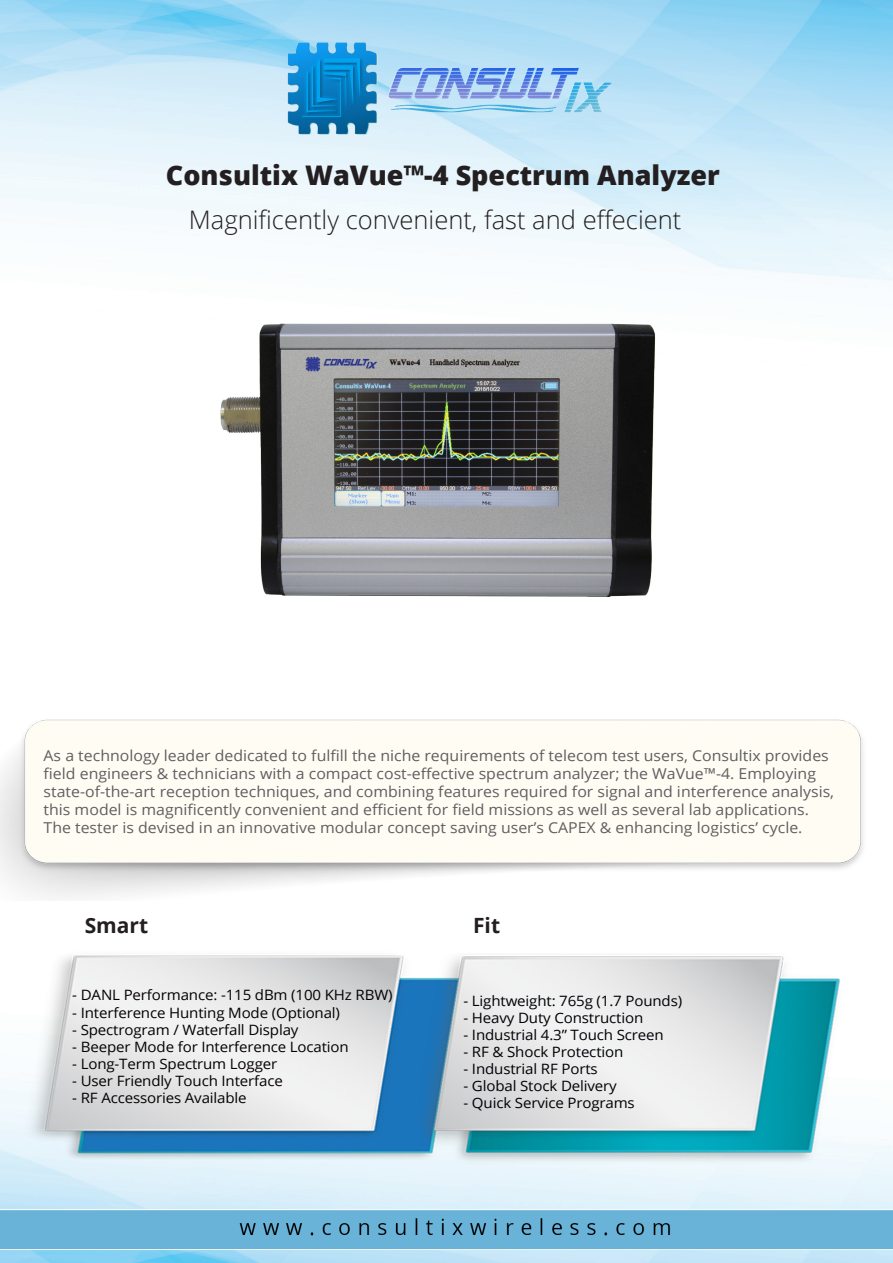
<style>
.page{position:relative;width:893px;height:1263px;background:#fff}
.page>*{position:absolute;margin:0;border:0;box-sizing:border-box;transform-origin:0 0}
.t1{font:800 27px "Open Sans";color:#231f20}
.t2{font:300 25.5px "Open Sans";color:#231f20}
.t3{font:700 21px "Open Sans";color:#231f20}
.t4{font:15px "Open Sans";color:#5f5f62;scale:1.06 1}
.t5{font:14.25px "Open Sans";letter-spacing:-.01em;color:#050103;scale:1.06 1}
.t6{font:14.25px "Open Sans";letter-spacing:-.01em;color:#000106;scale:1.06 1}
</style>
<div class="page">
<img style="left:0;top:0;width:893px;height:1263px">
<img style="left:278px;top:35px;width:341px;height:104px">
<img style="left:0;top:709px;width:893px;height:192px">
<img style="left:8px;top:941px;width:461px;height:269px">
<img style="left:419px;top:953px;width:440px;height:212px">
<img style="left:0;top:1210px;width:893px;height:39px">
<img style="left:150px;top:293px;width:560px;height:374px">
<p class="t1" style="left:166px;top:155px;width:555px">Consultix WaVue™-4 Spectrum Analyzer</p>
<p class="t2" style="left:189px;top:202px;width:494px">Magnificently convenient, fast and effecient</p>
<p class="t4" style="left:44px;top:745px;width:742px">As a technology leader dedicated to fulfill the niche requirements of telecom test users, Consultix provides</p>
<p class="t4" style="left:44px;top:763px;width:730px">field engineers &amp; technicians with a compact cost-effective spectrum analyzer; the WaVue™-4. Employing</p>
<p class="t4" style="left:44px;top:781px;width:747px">state-of-the-art reception techniques, and combining features required for signal and interference analysis,</p>
<p class="t4" style="left:44px;top:799px;width:724px">this model is magnificently convenient and efficient for field missions as well as several lab applications.</p>
<p class="t4" style="left:44px;top:817px;width:717px">The tester is devised in an innovative modular concept saving user s’ CAPEX &amp; enhancing logistics’ cycle.</p>
<p class="t3" style="left:85px;top:910px;width:65px">Smart</p>
<p class="t5" style="left:72px;top:985px;width:304px">- DANL Performance: -115 dBm (100 KHz RBW(</p>
<p class="t5" style="left:72px;top:1002px;width:254px">- Interference Hunting Mode (Optional(</p>
<p class="t5" style="left:72px;top:1020px;width:215px">- Spectrogram / Waterfall Display</p>
<p class="t5" style="left:72px;top:1037px;width:262px">- Beeper Mode for Interference Location</p>
<p class="t5" style="left:72px;top:1054px;width:195px">- Long-Term Spectrum Logger</p>
<p class="t5" style="left:72px;top:1071px;width:200px">- User Friendly Touch Interface</p>
<p class="t5" style="left:72px;top:1088px;width:166px">- RF Accessories Available</p>
<p class="t3" style="left:473px;top:910px;width:29px">Fit</p>
<p class="t6" style="left:463px;top:991px;width:208px">- Lightweight: 765g (1.7 Pounds(</p>
<p class="t6" style="left:463px;top:1008px;width:171px">- Heavy Duty Construction</p>
<p class="t6" style="left:463px;top:1025px;width:190px">- Industrial 4.3” Touch Screen</p>
<p class="t6" style="left:463px;top:1042px;width:152px">- RF &amp; Shock Protection</p>
<p class="t6" style="left:463px;top:1059px;width:128px">- Industrial RF Ports</p>
<p class="t6" style="left:463px;top:1076px;width:146px">- Global Stock Delivery</p>
<p class="t6" style="left:463px;top:1093px;width:163px">- Quick Service Programs</p>
</div>
